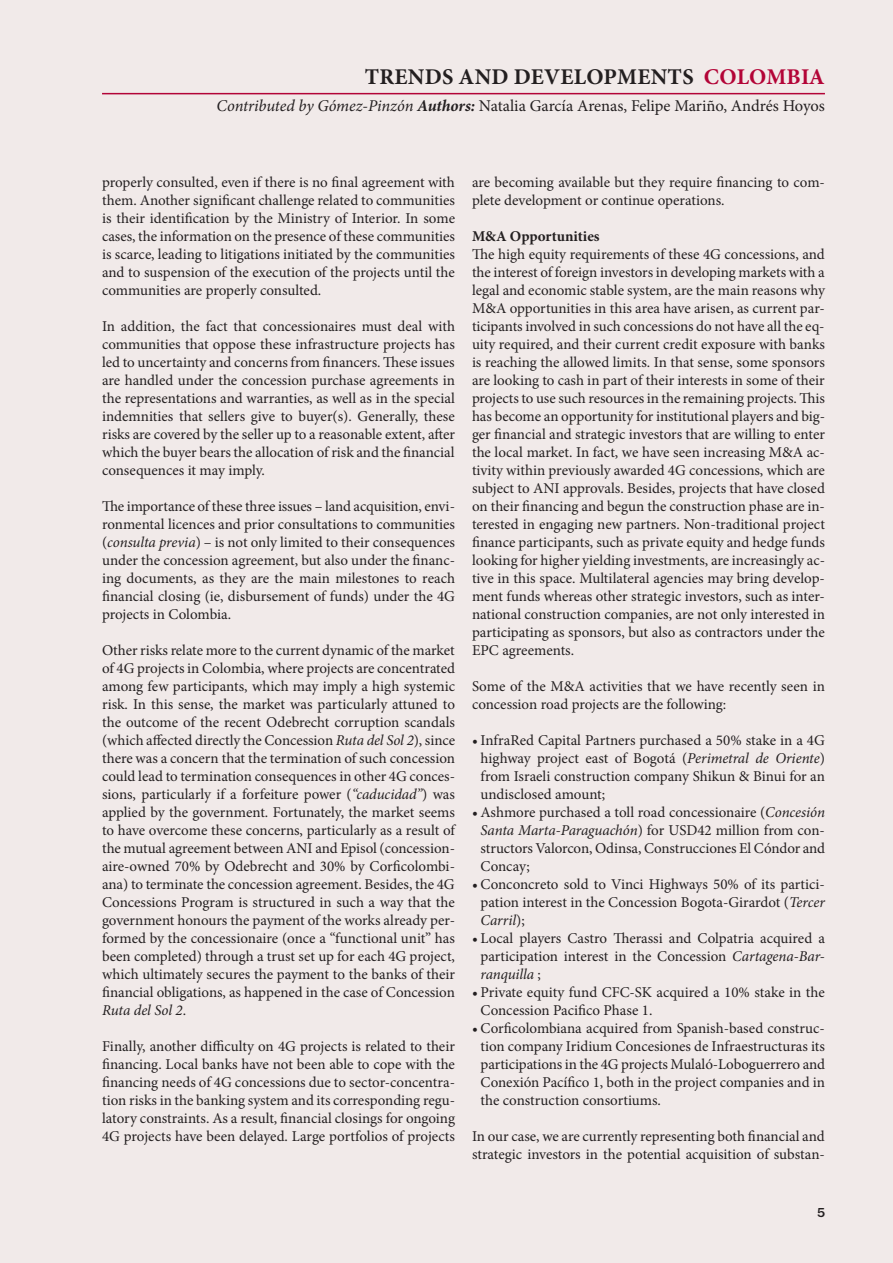
<style>
.page{position:relative;width:893px;height:1263px;background:#f1eae9}
.page>*{position:absolute;margin:0;border:0;box-sizing:border-box;transform-origin:0 0}
.t1{font:700 22.5px "Minion Pro";letter-spacing:.01em;color:#231f20}
.t2{font:700 22.5px "Minion Pro";color:#b30437}
.t3{font:16.5px "Minion Pro";letter-spacing:-.005em;color:#231f20}
.t4{font:15px/18px "Minion Pro";color:#231f20;text-align:justify}
.t5{font:700 15px "Minion Pro";letter-spacing:-.005em;color:#231f20}
.t6{font:500 13.5px "Franklin Gothic URW";color:#231f20}
.s1{color:#b30437}
.s2{font-style:italic}
.s3{font-weight:700;font-style:italic}
</style>
<div class="page">
<hr style="left:102px;top:93px;width:723px;height:1px;background:#b30437">
<h1 class="t1" style="left:365px;top:61px;width:372px">TRENDS AND DEVELOPMENTS <span class="s1">COLOM</span></h1>
<h1 class="t2" style="left:787px;top:61px;width:39px">BIA</h1>
<p class="t3" style="left:217px;top:95px;width:610px"><span class="s2">Contributed by Gómez-Pinzón</span> <span class="s3">Authors:</span> Natalia García Arenas, Felipe Mariño, Andrés Hoyos</p>
<p class="t4" style="left:102px;top:173px;width:355px">properly consulted, even if there is no final agreement with them. Another significant challenge related to communities is their identification by the Ministry of Interior. In some cases, the information on the presence of these communities is scarce, leading to litigations initiated by the communities and to suspension of the execution of the projects until the communities are properly consulted.</p>
<p class="t4" style="left:102px;top:317px;width:354px">In addition, the fact that concessionaires must deal with communities that oppose these infrastructure projects has led to uncertainty and concerns from financers. These issues are handled under the concession purchase agreements in the representations and warranties, as well as in the special indemnities that sellers give to buyer(s). Generally, these risks are covered by the seller up to a reasonable extent, after which the buyer bears the allocation of risk and the financial consequences it may imply.</p>
<p class="t4" style="left:102px;top:497px;width:354px">The importance of these three issues – land acquisition, envi&shy;ronmental licences and prior consultations to communities (<span class="s2">consulta previa</span>) – is not only limited to their consequences under the concession agreement, but also under the financ&shy;ing documents, as they are the main milestones to reach financial closing (ie, disbursement of funds) under the 4G projects in Colombia.</p>
<p class="t4" style="left:102px;top:641px;width:355px">Other risks relate more to the current dynamic of the market of 4G projects in Colombia, where projects are concentrated among few participants, which may imply a high systemic risk. In this sense, the market was particularly attuned to the outcome of the recent Odebrecht corruption scandals (which affected directly the Concession <span class="s2">Ruta del Sol 2</span>), since there was a concern that the termination of such concession could lead to termination consequences in other 4G conces&shy;sions, particularly if a forfeiture power (<span class="s2">“caducidad”</span>) was applied by the government. Fortunately, the market seems to have overcome these concerns, particularly as a result of the mutual agreement between ANI and Episol (concession&shy;aire-owned 70% by Odebrecht and 30% by Corficolombi&shy;ana) to terminate the concession agreement. Besides, the 4G Concessions Program is structured in such a way that the government honours the payment of the works already per&shy;formed by the concessionaire (once a “functional unit” has been completed) through a trust set up for each 4G project, which ultimately secures the payment to the banks of their financial obligations, as happened in the case of Concession <span class="s2">Ruta del Sol 2</span>.</p>
<p class="t4" style="left:102px;top:1037px;width:354px">Finally, another difficulty on 4G projects is related to their financing. Local banks have not been able to cope with the financing needs of 4G concessions due to sector-concentra&shy;tion risks in the banking system and its corresponding regu&shy;latory constraints. As a result, financial closings for ongoing 4G projects have been delayed. Large portfolios of projects</p>
<p class="t4" style="left:472px;top:173px;width:354px">are becoming available but they require financing to com&shy;plete development or continue operations.</p>
<p class="t5" style="left:472px;top:225px;width:129px">M&amp;A OPPORTUNITIES</p>
<p class="t4" style="left:472px;top:245px;width:355px">The high equity requirements of these 4G concessions, and the interest of foreign investors in developing markets with a legal and economic stable system, are the main reasons why M&amp;A opportunities in this area have arisen, as current par&shy;ticipants involved in such concessions do not have all the eq&shy;uity required, and their current credit exposure with banks is reaching the allowed limits. In that sense, some sponsors are looking to cash in part of their interests in some of their projects to use such resources in the remaining projects. This has become an opportunity for institutional players and big&shy;ger financial and strategic investors that are willing to enter the local market. In fact, we have seen increasing M&amp;A ac&shy;tivity within previously awarded 4G concessions, which are subject to ANI approvals. Besides, projects that have closed on their financing and begun the construction phase are in&shy;terested in engaging new partners. Non-traditional project finance participants, such as private equity and hedge funds looking for higher yielding investments, are increasingly ac&shy;tive in this space. Multilateral agencies may bring develop&shy;ment funds whereas other strategic investors, such as inter&shy;national construction companies, are not only interested in participating as sponsors, but also as contractors under the EPC agreements.</p>
<p class="t4" style="left:472px;top:677px;width:354px">Some of the M&amp;A activities that we have recently seen in concession road projects are the following:</p>
<p class="t4" style="left:480px;top:731px;width:346px;text-indent:-9px">• InfraRed Capital Partners purchased a 50% stake in a 4G highway project east of Bogotá (<span class="s2">Perimetral de Oriente</span>) from Israeli construction company Shikun &amp; Binui for an undisclosed amount;</p>
<p class="t4" style="left:480px;top:803px;width:346px;text-indent:-9px">• Ashmore purchased a toll road concessionaire (<span class="s2">Concesión Santa Marta-Paraguachón</span>) for USD42 million from con&shy;structors Valorcon, Odinsa, Construcciones El Cóndor and Concay;</p>
<p class="t4" style="left:480px;top:875px;width:346px;text-indent:-9px">• Conconcreto sold to Vinci Highways 50% of its partici&shy;pation interest in the Concession Bogota-Girardot (<span class="s2">Tercer Carril</span>);</p>
<p class="t4" style="left:480px;top:929px;width:346px;text-indent:-9px">• Local players Castro Therassi and Colpatria acquired a participation interest in the Concession <span class="s2">Cartagena-Bar&shy;ranquilla</span> ;</p>
<p class="t4" style="left:480px;top:983px;width:346px;text-indent:-9px">• Private equity fund CFC-SK acquired a 10% stake in the<br>Concession Pacifico Phase 1.</p>
<p class="t4" style="left:480px;top:1019px;width:346px;text-indent:-9px">• Corficolombiana acquired from Spanish-based construc&shy;tion company Iridium Concesiones de Infraestructuras its participations in the 4G projects Mulaló-Loboguerrero and Conexión Pacífico 1, both in the project companies and in the construction consortiums.</p>
<p class="t4" style="left:472px;top:1127px;width:354px">In our case, we are currently representing both financial and strategic investors in the potential acquisition of substan-</p>
<p class="t6" style="left:817px;top:1204px;width:9px">5</p>
</div>
